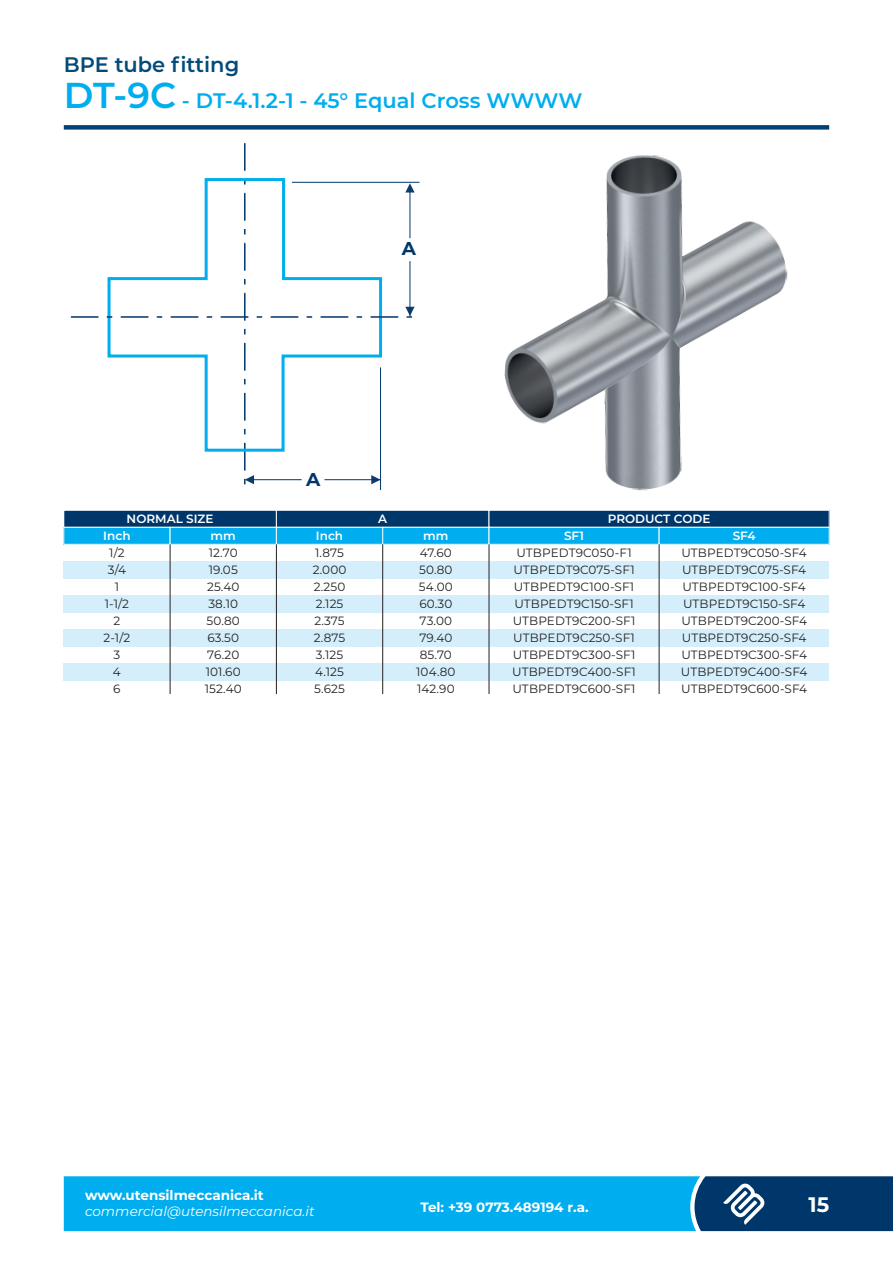
<style>
.page{position:relative;width:893px;height:1263px;background:#fff}
.page>*{position:absolute;margin:0;border:0;box-sizing:border-box;transform-origin:0 0}
.t1{font:600 21px/36.3px "Montserrat";color:#00aeef}
.t2{font:700 21px "Montserrat";color:#fff}
.t3{font:700 18.6px "Montserrat";color:#00376b}
.t4{font:700 13.5px "Montserrat";color:#fff}
.t5{font:italic 13.5px "Montserrat";color:#fff}
.t6{font:12px "Montserrat";letter-spacing:.01em;color:#231f20}
.t7{font:600 12px "Montserrat";color:#fff}
.s1{color:#044b79}
.s2{font-size:36px}
</style>
<div class="page">
<div style="left:64px;top:125px;width:765px;height:5px;background:#044275"></div>
<div style="left:64px;top:510px;width:212px;height:17px;background:#00376b"></div>
<div style="left:63px;top:510px;width:214px;height:18px;border:1px solid #fff"></div>
<div style="left:276px;top:510px;width:213px;height:17px;background:#00376b"></div>
<div style="left:276px;top:510px;width:213px;height:18px;border:1px solid #fff"></div>
<div style="left:489px;top:510px;width:340px;height:17px;background:#00376b"></div>
<div style="left:489px;top:510px;width:340px;height:18px;border:1px solid #fff"></div>
<div style="left:64px;top:527px;width:106px;height:17px;background:#00aeef"></div>
<div style="left:64px;top:527px;width:106px;height:18px;border:1px solid #fff"></div>
<div style="left:64px;top:561px;width:765px;height:17px;background:#d4effb"></div>
<div style="left:64px;top:595px;width:765px;height:17px;background:#d4effb"></div>
<div style="left:64px;top:629px;width:765px;height:17px;background:#d4effb"></div>
<div style="left:64px;top:663px;width:765px;height:17px;background:#d4effb"></div>
<div style="left:170px;top:527px;width:106px;height:17px;background:#00aeef"></div>
<div style="left:170px;top:527px;width:107px;height:18px;border:1px solid #fff"></div>
<div style="left:276px;top:527px;width:107px;height:17px;background:#00aeef"></div>
<div style="left:276px;top:527px;width:107px;height:18px;border:1px solid #fff"></div>
<div style="left:383px;top:527px;width:106px;height:17px;background:#00aeef"></div>
<div style="left:382px;top:527px;width:107px;height:18px;border:1px solid #fff"></div>
<div style="left:489px;top:527px;width:170px;height:17px;background:#00aeef"></div>
<div style="left:489px;top:527px;width:170px;height:18px;border:1px solid #fff"></div>
<div style="left:659px;top:527px;width:170px;height:17px;background:#00aeef"></div>
<div style="left:659px;top:527px;width:170px;height:18px;border:1px solid #fff"></div>
<hr style="left:170px;top:544px;width:1px;height:150px;background:#231f20">
<hr style="left:276px;top:544px;width:1px;height:150px;background:#231f20">
<hr style="left:382px;top:544px;width:1px;height:150px;background:#231f20">
<hr style="left:489px;top:544px;width:1px;height:150px;background:#231f20">
<hr style="left:659px;top:544px;width:1px;height:150px;background:#231f20">
<svg style="left:71px;top:143px;width:348px;height:347px"></svg>
<hr style="left:249px;top:479px;width:53px;height:1px;background:#00376b">
<hr style="left:324px;top:479px;width:57px;height:1px;background:#00376b">
<img style="left:504px;top:155px;width:284px;height:269px">
<img style="left:602px;top:335px;width:84px;height:156px">
<svg style="left:64px;top:1176px;width:829px;height:55px;background:#0695d2"></svg>
<h1 class="t1" style="left:64px;top:45px;width:520px"><span class="s1">BPE tube fitting<br></span><span class="s2">DT-9C</span> - DT-4.1.2-1 - 45° Equal Cross WWWW</h1>
<h2 class="t3" style="left:402px;top:235px;width:16px">A</h2>
<h2 class="t3" style="left:306px;top:466px;width:16px">A</h2>
<p class="t7" style="left:127px;top:511px;width:88px">NORMAL SIZE</p>
<p class="t7" style="left:378px;top:511px;width:11px">A</p>
<p class="t7" style="left:608px;top:511px;width:104px">PRODUCT CODE</p>
<p class="t7" style="left:103px;top:528px;width:29px">Inch</p>
<p class="t6" style="left:109px;top:545px;width:17px">1/2</p>
<p class="t6" style="left:209px;top:545px;width:30px">12.70</p>
<p class="t6" style="left:315px;top:545px;width:30px">1.875</p>
<p class="t6" style="left:420px;top:545px;width:33px">47.60</p>
<p class="t6" style="left:516px;top:545px;width:117px">UTBPEDT9C050-F1</p>
<p class="t6" style="left:681px;top:545px;width:127px">UTBPEDT9C050-SF4</p>
<p class="t6" style="left:108px;top:562px;width:20px">3/4</p>
<p class="t6" style="left:209px;top:562px;width:31px">19.05</p>
<p class="t6" style="left:313px;top:562px;width:35px">2.000</p>
<p class="t6" style="left:419px;top:562px;width:35px">50.80</p>
<p class="t6" style="left:513px;top:562px;width:123px">UTBPEDT9C075-SF1</p>
<p class="t6" style="left:682px;top:562px;width:126px">UTBPEDT9C075-SF4</p>
<p class="t6" style="left:115px;top:579px;width:6px">1</p>
<p class="t6" style="left:207px;top:579px;width:34px">25.40</p>
<p class="t6" style="left:314px;top:579px;width:33px">2.250</p>
<p class="t6" style="left:419px;top:579px;width:35px">54.00</p>
<p class="t6" style="left:514px;top:579px;width:122px">UTBPEDT9C100-SF1</p>
<p class="t6" style="left:682px;top:579px;width:125px">UTBPEDT9C100-SF4</p>
<p class="t6" style="left:105px;top:596px;width:26px">1-1/2</p>
<p class="t6" style="left:208px;top:596px;width:31px">38.10</p>
<p class="t6" style="left:316px;top:596px;width:29px">2.125</p>
<p class="t6" style="left:419px;top:596px;width:34px">60.30</p>
<p class="t6" style="left:514px;top:596px;width:121px">UTBPEDT9C150-SF1</p>
<p class="t6" style="left:683px;top:596px;width:124px">UTBPEDT9C150-SF4</p>
<p class="t6" style="left:114px;top:613px;width:8px">2</p>
<p class="t6" style="left:207px;top:613px;width:35px">50.80</p>
<p class="t6" style="left:314px;top:613px;width:32px">2.375</p>
<p class="t6" style="left:420px;top:613px;width:34px">73.00</p>
<p class="t6" style="left:513px;top:613px;width:124px">UTBPEDT9C200-SF1</p>
<p class="t6" style="left:681px;top:613px;width:127px">UTBPEDT9C200-SF4</p>
<p class="t6" style="left:104px;top:630px;width:28px">2-1/2</p>
<p class="t6" style="left:207px;top:630px;width:33px">63.50</p>
<p class="t6" style="left:314px;top:630px;width:33px">2.875</p>
<p class="t6" style="left:419px;top:630px;width:34px">79.40</p>
<p class="t6" style="left:513px;top:630px;width:123px">UTBPEDT9C250-SF1</p>
<p class="t6" style="left:682px;top:630px;width:126px">UTBPEDT9C250-SF4</p>
<p class="t6" style="left:114px;top:647px;width:8px">3</p>
<p class="t6" style="left:207px;top:647px;width:34px">76.20</p>
<p class="t6" style="left:316px;top:647px;width:29px">3.125</p>
<p class="t6" style="left:420px;top:647px;width:34px">85.70</p>
<p class="t6" style="left:513px;top:647px;width:124px">UTBPEDT9C300-SF1</p>
<p class="t6" style="left:681px;top:647px;width:127px">UTBPEDT9C300-SF4</p>
<p class="t6" style="left:113px;top:664px;width:9px">4</p>
<p class="t6" style="left:206px;top:664px;width:36px">101.60</p>
<p class="t6" style="left:315px;top:664px;width:30px">4.125</p>
<p class="t6" style="left:416px;top:664px;width:41px">104.80</p>
<p class="t6" style="left:512px;top:664px;width:125px">UTBPEDT9C400-SF1</p>
<p class="t6" style="left:681px;top:664px;width:128px">UTBPEDT9C400-SF4</p>
<p class="t6" style="left:113px;top:681px;width:9px">6</p>
<p class="t6" style="left:205px;top:681px;width:38px">152.40</p>
<p class="t6" style="left:314px;top:681px;width:32px">5.625</p>
<p class="t6" style="left:417px;top:681px;width:39px">142.90</p>
<p class="t6" style="left:512px;top:681px;width:125px">UTBPEDT9C600-SF1</p>
<p class="t6" style="left:681px;top:681px;width:127px">UTBPEDT9C600-SF4</p>
<p class="t7" style="left:211px;top:528px;width:27px">mm</p>
<p class="t7" style="left:316px;top:528px;width:29px">Inch</p>
<p class="t7" style="left:423px;top:528px;width:27px">mm</p>
<p class="t7" style="left:564px;top:528px;width:21px">SF1</p>
<p class="t7" style="left:733px;top:528px;width:24px">SF4</p>
<p class="t4" style="left:85px;top:1185px;width:180px">www.utensilmeccanica.it</p>
<p class="t5" style="left:85px;top:1202px;width:231px">commercial@utensilmeccanica.it</p>
<p class="t4" style="left:420px;top:1197px;width:170px">Tel: +39 0773.489194 r.a.</p>
<h1 class="t2" style="left:808px;top:1189px;width:22px">15</h1>
</div>
